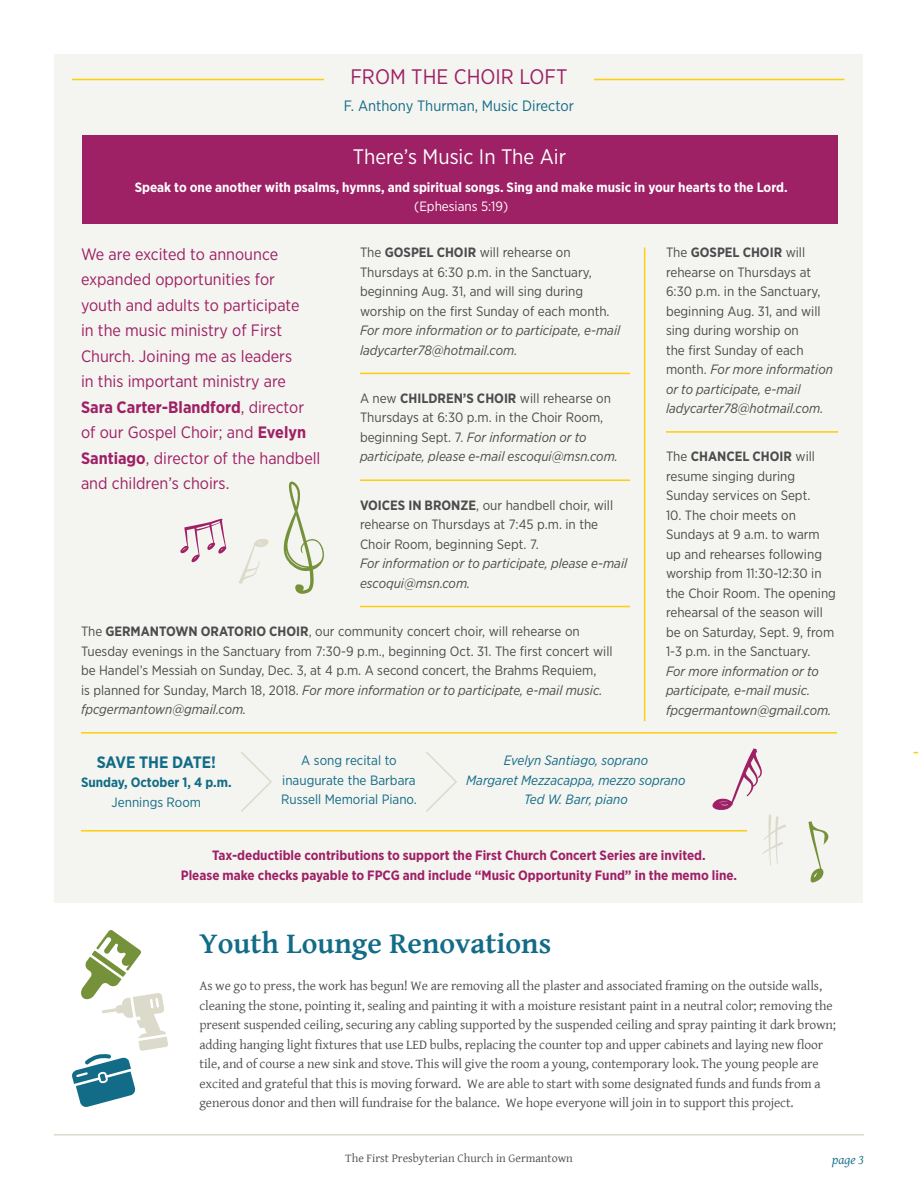
<style>
.page{position:relative;width:918px;height:1188px;background:#fff}
.page>*{position:absolute;margin:0;border:0;box-sizing:border-box;transform-origin:0 0}
.Headline{font:700 30px "Gentium Basic";color:#126c87}
.Headline_3A{font:21px "Gotham Narrow";color:#fff}
.Headline_3{font:21px "Gotham Narrow";color:#9e2065}
.Body_2{font:16.5px/25.5px "Gotham Narrow";color:#9e2065}
.Body_2-2{font:700 16.5px "Gotham Narrow";letter-spacing:-.005em;color:#126c87}
.Headline_4{font:15px "Gotham Narrow";color:#126c87}
.Body_2-3{font:13.5px/19.5px "Gotham Narrow";color:#4b4c4d}
.Body{font:13.5px/19.5px "Gentium Basic";letter-spacing:-.01em;color:#4b4c4d}
.Body_2-4{font:700 13.5px/19.5px "Gotham Narrow";color:#9e2065;text-align:center}
.Body_2-5{font:700 13.5px "Gotham Narrow";color:#fff}
.Body_2-6{font:italic 13.5px "Gotham Narrow";color:#126c87}
.Body_2-7{font:13.5px/19.5px "Gotham Narrow";color:#126c87;text-align:center}
.Body_2-8{font:700 13.5px "Gotham Narrow";color:#126c87}
.Body_2-9{font:13.5px "Gotham Narrow";color:#fff}
.t1{font:italic 13.5px "Gentium Basic";color:#126c87}
.t2{font:12px "Gentium Basic";color:#4b4c4d}
.s1{font-weight:700}
.s2{font-style:italic}
</style>
<div class="page">
<hr style="left:54px;top:1134px;width:810px;height:2px;background:#dcdacb">
<div style="left:55px;top:55px;width:808px;height:848px;background:#f4f4f0"></div>
<hr style="left:594px;top:79px;width:250px;height:1px;background:#fdce0c">
<hr style="left:72px;top:79px;width:252px;height:1px;background:#fdce0c">
<div style="left:82px;top:135px;width:755px;height:88px;background:#9e2065"></div>
<hr style="left:360px;top:373px;width:270px;height:1px;background:#fdce0c">
<hr style="left:666px;top:431px;width:172px;height:2px;background:#fdce0c">
<hr style="left:360px;top:479px;width:270px;height:2px;background:#fdce0c">
<hr style="left:360px;top:606px;width:270px;height:1px;background:#fdce0c">
<hr style="left:81px;top:732px;width:756px;height:2px;background:#fdce0c">
<hr style="left:81px;top:830px;width:666px;height:2px;background:#fdce0c">
<hr style="left:644px;top:248px;width:1px;height:473px;background:#fdce0c">
<svg style="left:239px;top:539px;width:30px;height:45px"></svg>
<svg style="left:180px;top:518px;width:47px;height:44px"></svg>
<svg style="left:283px;top:481px;width:41px;height:113px"></svg>
<svg style="left:241px;top:752px;width:31px;height:60px"></svg>
<svg style="left:426px;top:752px;width:31px;height:60px"></svg>
<svg style="left:809px;top:821px;width:20px;height:62px"></svg>
<svg style="left:712px;top:748px;width:74px;height:118px"></svg>
<svg style="left:72px;top:930px;width:96px;height:177px"></svg>
<p class="Headline_3" style="left:350px;top:64px;width:219px">FROM THE CHOIR LOFT</p>
<p class="Headline_4" style="left:344px;top:97px;width:232px">F. Anthony Thurman, Music Director</p>
<p class="Headline_3A" style="left:353px;top:144px;width:215px">There’s Music In The Air</p>
<p class="Body_2-5" style="left:135px;top:179px;width:655px">Speak to one another with psalms, hymns, and spiritual songs. Sing and make music in your hearts to the Lord.</p>
<p class="Body_2-9" style="left:414px;top:198px;width:96px">(Ephesians 5:19)</p>
<p class="Body_2" style="left:81px;top:241px;width:241px">We are excited to announce expanded opportunities for<br>youth and adults to participate<br>in the music ministry of First<br>Church. Joining me as leaders<br>in this important ministry are<br><span class="s1">Sara Carter-Blandford</span>, director of our Gospel Choir; and <span class="s1">Evelyn<br>Santiago</span>, director of the handbell and children’s choirs.</p>
<p class="Body_2-3" style="left:360px;top:242px;width:262px">The <span class="s1">GOSPEL CHOIR</span> will rehearse on Thursdays at 6:30 p.m. in the Sanctuary, beginning Aug. 31, and will sing during worship on the first Sunday of each month.<br><span class="s2">For more information or to participate, e-mail ladycarter78@hotmail.com.</span></p>
<p class="Body_2-3" style="left:666px;top:242px;width:168px">The <span class="s1">GOSPEL CHOIR</span> will rehearse on Thursdays at<br>6:30 p.m. in the Sanctuary, beginning Aug. 31, and will sing during worship on<br>the first Sunday of each month. <span class="s2">For more information or to participate, e-mail ladycarter78@hotmail.com.</span></p>
<p class="Body_2-3" style="left:360px;top:388px;width:259px">A new <span class="s1">CHILDREN’S CHOIR</span> will rehearse on Thursdays at 6:30 p.m. in the Choir Room, beginning Sept. 7. <span class="s2">For information or to participate, please e-mail escoqui@msn.com.</span></p>
<p class="Body_2-3" style="left:360px;top:495px;width:269px"><span class="s1">VOICES IN BRONZE</span>, our handbell choir, will rehearse on Thursdays at 7:45 p.m. in the Choir Room, beginning Sept. 7.<br><span class="s2">For information or to participate, please e-mail escoqui@msn.com.</span></p>
<p class="Body_2-3" style="left:81px;top:621px;width:533px">The <span class="s1">GERMANTOWN ORATORIO CHOIR</span>, our community concert choir, will rehearse on Tuesday evenings in the Sanctuary from 7:30-9 p.m., beginning Oct. 31. The first concert will be Handel’s Messiah on Sunday, Dec. 3, at 4 p.m. A second concert, the Brahms Requiem,<br>is planned for Sunday, March 18, 2018. <span class="s2">For more information or to participate, e-mail music. fpcgermantown@gmail.com.</span></p>
<p class="Body_2-3" style="left:666px;top:447px;width:151px">The <span class="s1">CHANCEL CHOIR</span> will resume singing during<br>Sunday services on Sept.</p>
<p class="Body_2-3" style="left:666px;top:505px;width:172px">10. The choir meets on<br>Sundays at 9 a.m. to warm up and rehearses following worship from 11:30-12:30 in the Choir Room. The opening rehearsal of the season will be on Saturday, Sept. 9, from<br>1-3 p.m. in the Sanctuary.<br><span class="s2">For more information or to participate, e-mail music. fpcgermantown@gmail.com.</span></p>
<p class="Body_2-2" style="left:97px;top:751px;width:121px">SAVE THE DATE!</p>
<p class="Body_2-8" style="left:81px;top:774px;width:152px">Sunday, October 1, 4 p.m.</p>
<p class="Body_2-7" style="left:112px;top:792px;width:91px">Jennings Room</p>
<p class="Body_2-7" style="left:281px;top:751px;width:137px">A song recital to inaugurate the Barbara<br>Russell Memorial Piano.</p>
<p class="Body_2-6" style="left:504px;top:752px;width:146px">Evelyn Santiago, soprano</p>
<p class="Body_2-6" style="left:466px;top:772px;width:221px">Margaret Mezzacappa, mezzo soprano</p>
<p class="Body_2-6" style="left:524px;top:791px;width:105px">Ted W. Barr, piano</p>
<p class="Body_2-4" style="left:181px;top:846px;width:558px">Tax-deductible contributions to support the First Church Concert Series are invited.<br>Please make checks payable to FPCG and include “Music Opportunity Fund” in the memo line.</p>
<p class="Headline" style="left:200px;top:920px;width:353px">Youth Lounge Renovations</p>
<p class="Body" style="left:200px;top:975px;width:638px">As we go to press, the work has begun! We are removing all the plaster and associated framing on the outside walls, cleaning the stone, pointing it, sealing and painting it with a moisture resistant paint in a neutral color; removing the present suspended ceiling, securing any cabling supported by the suspended ceiling and spray painting it dark brown; adding hanging light fixtures that use LED bulbs, replacing the counter top and upper cabinets and laying new floor tile, and of course a new sink and stove. This will give the room a young, contemporary look. The young people are excited and grateful that this is moving forward. We are able to start with some designated funds and funds from a generous donor and then will fundraise for the balance. We hope everyone will join in to support this project.</p>
<p class="t2" style="left:345px;top:1150px;width:229px">The First Presbyterian Church in Germantown</p>
<p class="t1" style="left:832px;top:1150px;width:33px">page 3</p>
</div>
